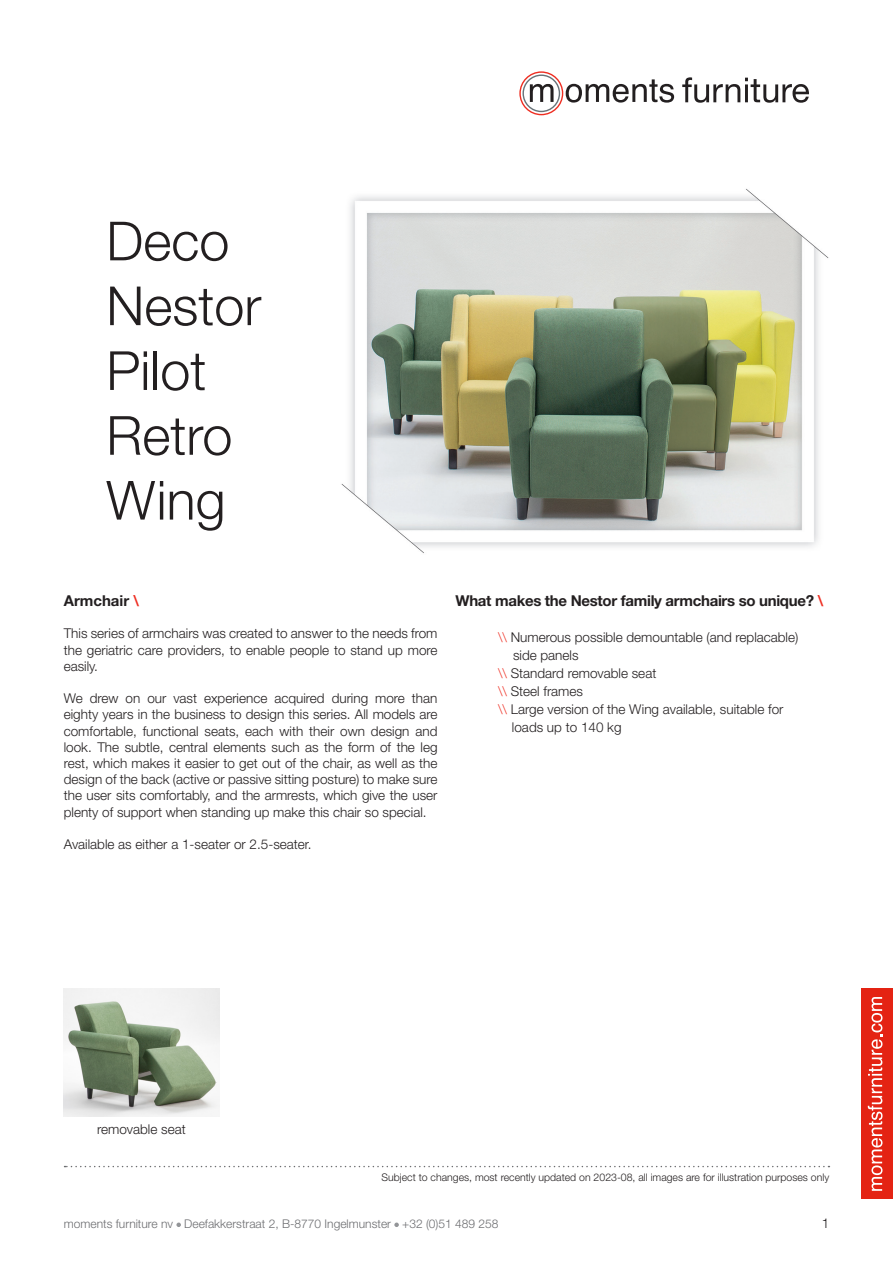
<style>
.page{position:relative;width:893px;height:1263px;background:#fff}
.page>*{position:absolute;margin:0;border:0;box-sizing:border-box;transform-origin:0 0}
.t1{font:300 54px/64.8px "Helvetica Neue LT Std";color:#231f20}
.gewone_tekst{font:700 15px "Helvetica Neue LT Std";letter-spacing:-.02em;color:#231f20}
.gewone_tekst-2{font:700 15px "Helvetica Neue LT Std";color:#231f20}
.gewone_tekst-3{font:300 13.5px/16.2px "Helvetica Neue LT Std";color:#231f20;text-align:justify}
.t2{font:300 12px "Helvetica Neue LT Std";color:#6c6d70}
.t3{font:300 10.5px "Helvetica Neue LT Std";color:#231f20}
.s1{color:#ee2e22}
</style>
<div class="page">
<svg style="left:176px;top:1222px;width:5px;height:5px"></svg>
<svg style="left:394px;top:1222px;width:5px;height:5px"></svg>
<div style="left:861px;top:989px;width:32px;height:210px;background:#e42313"></div>
<svg style="left:868px;top:997px;width:14px;height:194px"></svg>
<svg style="left:65px;top:1166px;width:764px;height:1px"></svg>
<svg style="left:519px;top:71px;width:155px;height:44px"></svg>
<svg style="left:682px;top:77px;width:127px;height:26px"></svg>
<img style="left:341px;top:188px;width:488px;height:365px">
<img style="left:64px;top:989px;width:155px;height:127px">
<h1 class="t1" style="left:106px;top:208px;width:157px">Deco<br>Nestor<br>Pilot<br>Retro<br>Wing</h1>
<p class="gewone_tekst-2" style="left:64px;top:591px;width:77px">Armchair <span class="s1">\</span></p>
<p class="gewone_tekst-3" style="left:64px;top:625px;width:375px">This series of armchairs was created to answer to the needs from the geriatric care providers, to enable people to stand up more easily.</p>
<p class="gewone_tekst-3" style="left:64px;top:690px;width:375px">We drew on our vast experience acquired during more than eighty years in the business to design this series. All models are comfortable, functional seats, each with their own design and look. The subtle, central elements such as the form of the leg rest, which makes it easier to get out of the chair, as well as the design of the back (active or passive sitting posture) to make sure the user sits comfortably, and the armrests, which give the user plenty of support when standing up make this chair so special.</p>
<p class="gewone_tekst-3" style="left:64px;top:836px;width:249px">Available as either a 1-seater or 2.5-seater.</p>
<p class="gewone_tekst" style="left:455px;top:591px;width:369px">What makes the Nestor family armchairs so unique? <span class="s1">\</span></p>
<p class="gewone_tekst-3" style="left:498px;top:629px;width:302px"><span class="s1">\\</span> Numerous possible demountable (and replacable)</p>
<p class="gewone_tekst-3" style="left:513px;top:647px;width:67px">side panels</p>
<p class="gewone_tekst-3" style="left:498px;top:665px;width:160px"><span class="s1">\\</span> Standard removable seat</p>
<p class="gewone_tekst-3" style="left:498px;top:683px;width:87px"><span class="s1">\\</span> Steel frames</p>
<p class="gewone_tekst-3" style="left:512px;top:700px;width:273px;line-height:18px;text-indent:-14px"><span class="s1">\\</span> Large version of the Wing available, suitable for loads up to 140 kg</p>
<p class="gewone_tekst-3" style="left:97px;top:1121px;width:90px">removable seat</p>
<p class="t3" style="left:382px;top:1170px;width:449px">Subject to changes, most recently updated on 2023-08, all images are for illustration purposes only</p>
<p class="t2" style="left:64px;top:1216px;width:436px">moments furniture nv Deefakkerstraat 2, B-8770 Ingelmunster +32 (0)51 489 258</p>
<p class="gewone_tekst-3" style="left:822px;top:1214px;width:9px">1</p>
</div>
